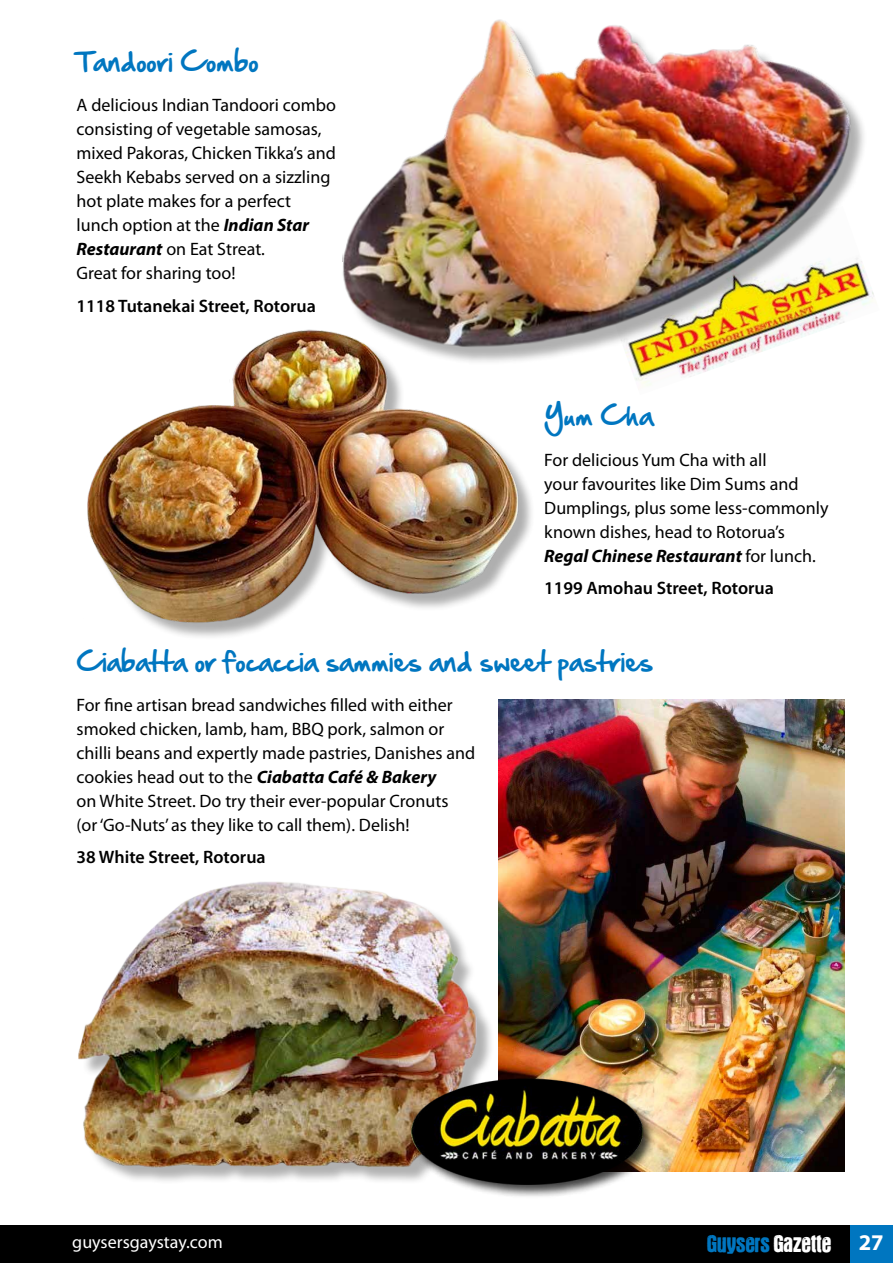
<style>
.page{position:relative;width:893px;height:1263px;background:#fff}
.page>*{position:absolute;margin:0;border:0;box-sizing:border-box;transform-origin:0 0}
.t1{font:900 25.5px "Gustav";color:#0076c0}
.t2{font:24.3px "Hand Of Sean";color:#0076c0}
.t3{font:18px/24px "Myriad Pro";color:#000}
.t4{font:600 18px "Myriad Pro";color:#000}
.t5{font:18px "Myriad Pro";color:#fff}
.s1{font-weight:700;font-style:italic}
.s2{color:#fff}
.s3{font-family:"Myriad Pro";font-weight:700;font-size:22.5px;color:#fff}
</style>
<div class="page">
<img style="left:499px;top:699px;width:345px;height:473px">
<img style="left:78px;top:882px;width:412px;height:297px">
<div style="left:409px;top:1077px;width:248px;height:121px;background:#000;opacity:.75"></div>
<img style="left:405px;top:1067px;width:241px;height:123px">
<img style="left:342px;top:19px;width:525px;height:356px">
<div style="left:91px;top:334px;width:445px;height:306px;background:#000;opacity:.32"></div>
<img style="left:87px;top:319px;width:436px;height:309px">
<div style="left:849px;top:1225px;width:44px;height:38px;background:#0076c0"></div>
<div style="left:0;top:1225px;width:850px;height:38px;background:#000"></div>
<h2 class="t2" style="left:77px;top:40px;width:184px">Tandoori Combo</h2>
<p class="t3" style="left:77px;top:93px;width:261px">A delicious Indian Tandoori combo consisting of vegetable samosas, mixed Pakoras, Chicken Tikka’s and<br>Seekh Kebabs served on a sizzling hot plate makes for a perfect lunch option at the <span class="s1">Indian Star<br>Restaurant</span> on Eat Streat.<br>Great for sharing too!</p>
<p class="t4" style="left:77px;top:294px;width:241px">1118 Tutanekai Street, Rotorua</p>
<h2 class="t2" style="left:544px;top:394px;width:111px">Yum Cha</h2>
<p class="t3" style="left:544px;top:447px;width:286px">For delicious Yum Cha with all<br>your favourites like Dim Sums and Dumplings, plus some less-commonly known dishes, head to Rotorua’s <span class="s1">Regal Chinese Restaurant</span> for lunch.</p>
<p class="t4" style="left:544px;top:577px;width:231px">1199 Amohau Street, Rotorua</p>
<h2 class="t2" style="left:77px;top:639px;width:578px">Ciabatta or focaccia sammies and sweet pastries</h2>
<p class="t3" style="left:77px;top:693px;width:400px">For fine artisan bread sandwiches filled with either smoked chicken, lamb, ham, BBQ pork, salmon or chilli beans and expertly made pastries, Danishes and cookies head out to the <span class="s1">Ciabatta Café &amp; Bakery<br></span>on White Street. Do try their ever-popular Cronuts<br>(or ‘Go-Nuts’ as they like to call them). Delish!</p>
<p class="t4" style="left:77px;top:846px;width:191px">38 White Street, Rotorua</p>
<p class="t5" style="left:72px;top:1230px;width:152px">guysersgaystay.com</p>
<h1 class="t1" style="left:707px;top:1233px;width:178px">Guysers <span class="s2">Gazette</span> <span class="s3">27</span></h1>
</div>
